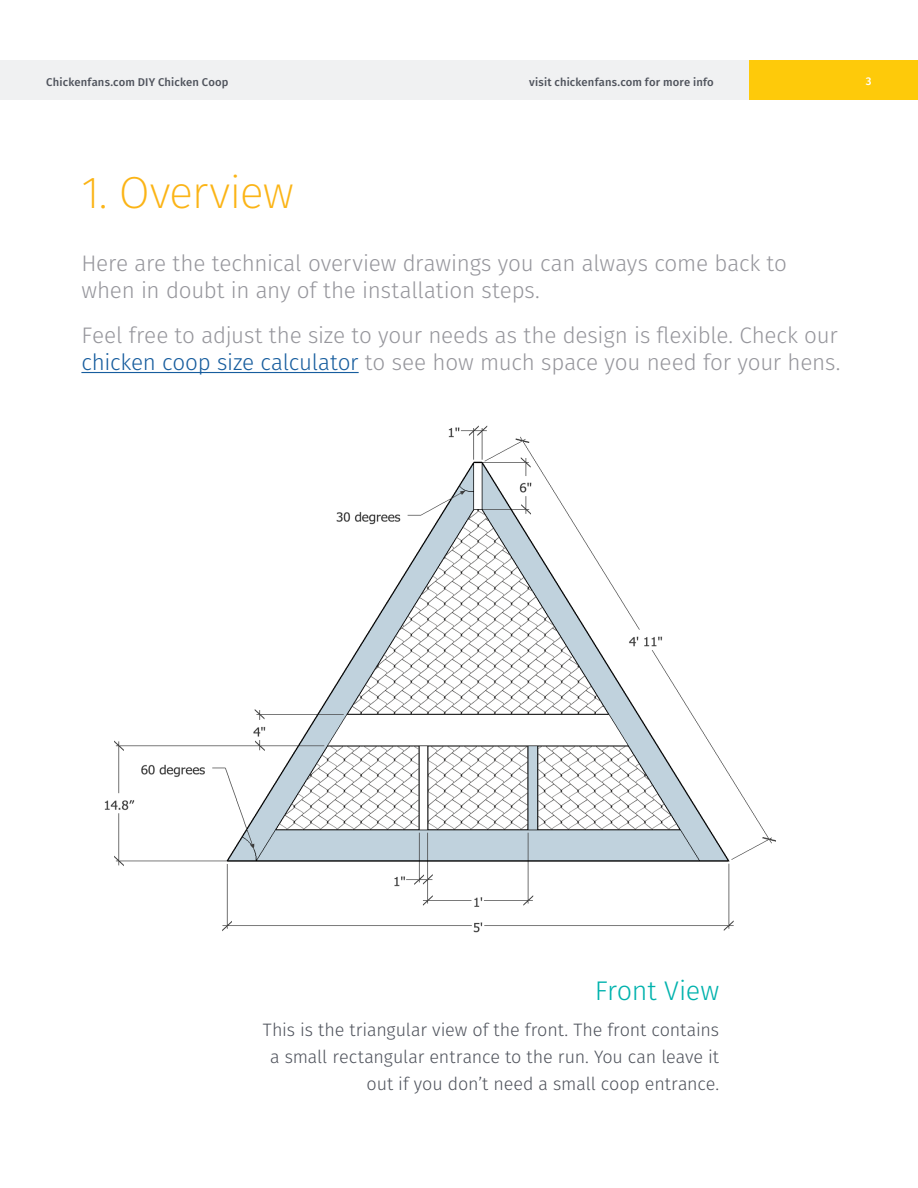
<style>
.page{position:relative;width:918px;height:1188px;background:#fff}
.page>*{position:absolute;margin:0;border:0;box-sizing:border-box;transform-origin:0 0}
.T5{font:200 45px "Fira Sans";letter-spacing:-.02em;color:#fbb416}
.BC{font:300 27px "Fira Sans";letter-spacing:-.01em;color:#00b2ad}
.t1{font:300 22.5px/27px "Fira Sans";letter-spacing:-.01em;color:#96969c}
.BC-2{font:300 18px/27px "Fira Sans";letter-spacing:-.01em;color:#4f535c;text-align:right}
.t2{font:500 11.25px "Fira Sans";letter-spacing:.015em;color:#4f535c}
.t3{font:500 11.25px "Fira Sans";color:#fff}
.s1{color:#175d9e}
</style>
<div class="page">
<div style="left:0;top:60px;width:771px;height:40px;background:#f0f1f2"></div>
<div style="left:749px;top:60px;width:169px;height:40px;background:#feca0a"></div>
<img style="left:104px;top:425px;width:672px;height:508px">
<hr style="left:81px;top:372px;width:278px;height:1px;background:#175d9e">
<p class="t2" style="left:46px;top:73px;width:184px">Chickenfans.com DIY Chicken Coop</p>
<p class="t2" style="left:529px;top:73px;width:186px">visit chickenfans.com for more info</p>
<p class="t3" style="left:866px;top:72px;width:7px">3</p>
<p class="T5" style="left:81px;top:161px;width:214px">1. Overview</p>
<h2 class="t1" style="left:81px;top:250px;width:707px">Here are the technical overview drawings you can always come back to when in doubt in any of the installation steps.</h2>
<h2 class="t1" style="left:81px;top:322px;width:761px">Feel free to adjust the size to your needs as the design is flexible. Check our <span class="s1">chicken coop size calculator</span> to see how much space you need for your hens.</h2>
<p class="BC" style="left:595px;top:972px;width:126px">Front View</p>
<p class="BC-2" style="left:263px;top:1016px;width:458px">This is the triangular view of the front. The front contains a small rectangular entrance to the run. You can leave it out if you don’t need a small coop entrance.</p>
</div>
